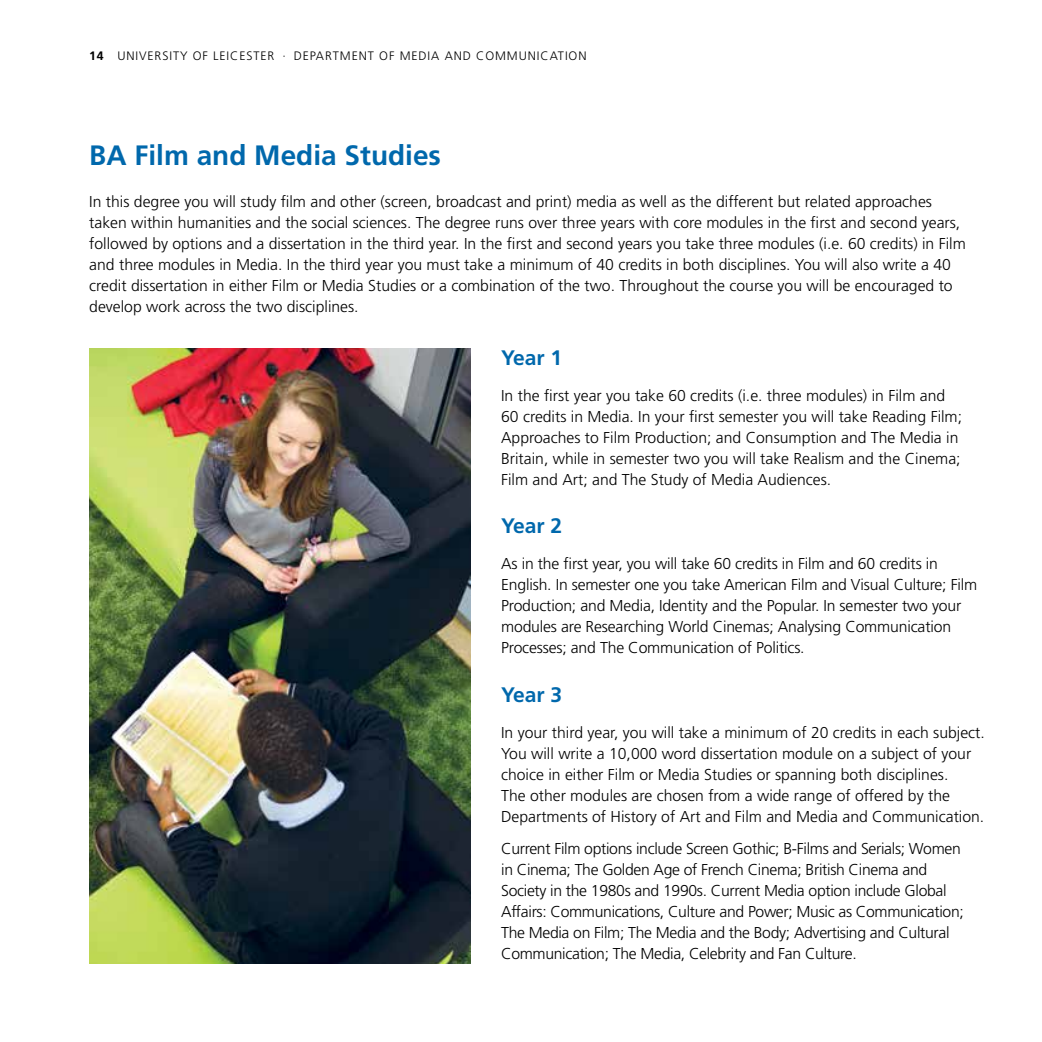
<style>
.page{position:relative;width:1042px;height:1042px;background:#fff}
.page>*{position:absolute;margin:0;border:0;box-sizing:border-box;transform-origin:0 0}
.t1{font:700 28px "Frutiger";color:#0068ac}
.t2{font:700 21px "Frutiger";color:#0068ac}
.t3{font:300 15.75px/21px "Frutiger";color:#000}
.t4{font:300 15.75px/21px "Frutiger";letter-spacing:-.02em;color:#000}
.t5{font:300 12.25px "Frutiger";letter-spacing:.075em;color:#000}
.s1{font-weight:700}
</style>
<div class="page">
<img style="left:89px;top:348px;width:381px;height:615px">
<p class="t5" style="left:89px;top:48px;width:499px"><span class="s1">14</span> University of Leicester · department of media and communication</p>
<h1 class="t1" style="left:89px;top:138px;width:353px">BA Film and Media Studies</h1>
<p class="t3" style="left:89px;top:191px;width:878px">In this degree you will study film and other (screen, broadcast and print) media as well as the different but related approaches taken within humanities and the social sciences. The degree runs over three years with core modules in the first and second years, followed by options and a dissertation in the third year. In the first and second years you take three modules (i.e. 60 credits) in Film and three modules in Media. In the third year you must take a minimum of 40 credits in both disciplines. You will also write a 40 credit dissertation in either Film or Media Studies or a combination of the two. Throughout the course you will be encouraged to develop work across the two disciplines.</p>
<h2 class="t2" style="left:501px;top:345px;width:63px">Year 1</h2>
<p class="t3" style="left:501px;top:386px;width:462px">In the first year you take 60 credits (i.e. three modules) in Film and 60 credits in Media. In your first semester you will take Reading Film; Approaches to Film Production; and Consumption and The Media in Britain, while in semester two you will take Realism and the C inema; Film and Art; and The Study of Media Audiences.</p>
<h2 class="t2" style="left:501px;top:513px;width:63px">Year 2</h2>
<p class="t3" style="left:501px;top:554px;width:478px">As in the first year, you will take 60 credits in Film and 60 credits in English. In semester one you take American Film and Visual C ulture; Film Production; and Media, Identity and the Popular. In semester two your modules are Researching World Cinemas; Analysing Communication Processes; and The Communication of Politics.</p>
<h2 class="t2" style="left:501px;top:682px;width:63px">Year 3</h2>
<p class="t3" style="left:501px;top:722px;width:485px">In your third year, you will take a minimum of 20 credits in each subject.<br>You will write a 10,000 word dissertation module on a subject of your choice in either Film or Media Studies or spanning both disciplines.<br>The other modules are chosen from a wide range of offered by the Departments of History of Art and Film and Media and Communication.</p>
<p class="t4" style="left:501px;top:838px;width:464px">Current Film options include Screen Gothic; B-Films and Serials; Women in Cinema; The Golden Age of French Cinema; British Cinema and Society in the 1980s and 1990s. Current Media option include Global Affairs: Communications, Culture and Power; M usic as Communication; The Media on Film; The Media and the Body; Advertising and C ultural Communication; The Media, Celebrity and Fan Culture.</p>
</div>
